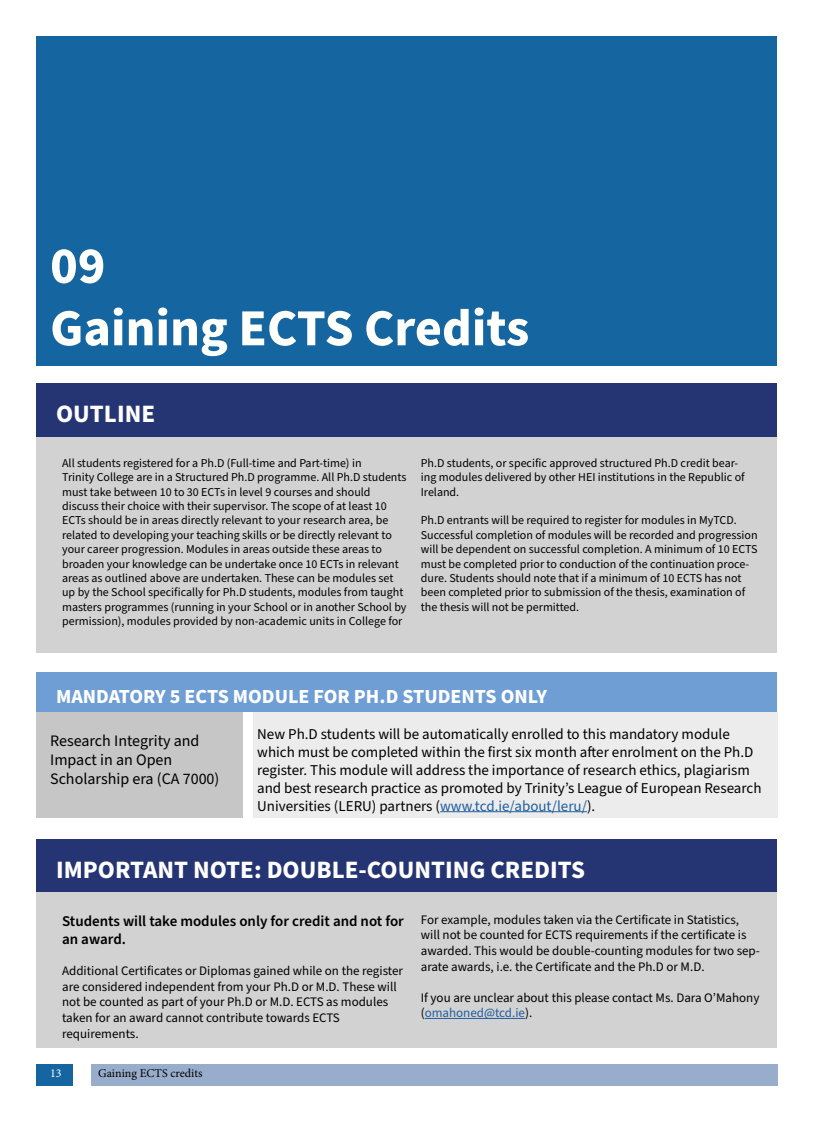
<style>
.page{position:relative;width:814px;height:1122px;background:#fff}
.page>*{position:absolute;margin:0;border:0;box-sizing:border-box;transform-origin:0 0}
.t1{font:700 52px/62.4px "Source Sans Pro";color:#fffffb}
.t2{font:700 25px "Source Sans Pro";color:#fff}
.t3{font:700 20px "Source Sans Pro";color:#fff}
.t4{font:16px/19.2px "Source Sans Pro";color:#000}
.t5{font:15px/18px "Source Sans Pro";color:#000}
.t6{font:600 15px/18px "Source Sans Pro";color:#000}
.t7{font:13px/15.6px "Source Sans Pro";color:#000}
.t8{font:12px/14.4px "Source Sans Pro";color:#000}
.t9{font:12px "Minion Pro";color:#000}
.t10{font:12px "Minion Pro";color:#fff}
.s1{color:#215e9e}
</style>
<div class="page">
<div style="left:36px;top:36px;width:741px;height:330px;background:#1566a0"></div>
<div style="left:36px;top:383px;width:741px;height:53px;background:#253472"></div>
<div style="left:36px;top:437px;width:741px;height:215px;background:#d2d2d2"></div>
<div style="left:36px;top:673px;width:741px;height:39px;background:#6e9ed4"></div>
<div style="left:36px;top:712px;width:207px;height:105px;background:#c6c6c6"></div>
<div style="left:253px;top:712px;width:524px;height:105px;background:#ececec"></div>
<hr style="left:440px;top:811px;width:147px;height:1px;background:#215e9e">
<div style="left:36px;top:839px;width:741px;height:53px;background:#253472"></div>
<div style="left:36px;top:892px;width:741px;height:155px;background:#d2d2d2"></div>
<hr style="left:425px;top:1018px;width:100px;height:1px;background:#215e9e">
<div style="left:92px;top:1064px;width:686px;height:22px;background:#98adcc"></div>
<div style="left:36px;top:1064px;width:36px;height:22px;background:#1566a0"></div>
<h1 class="t1" style="left:50px;top:236px;width:480px">09<br>Gaining ECTS Credits</h1>
<h2 class="t2" style="left:56px;top:396px;width:100px">OUTLINE</h2>
<p class="t8" style="left:62px;top:456px;width:346px">All students registered for a Ph.D (Full-time and Part-time) in<br>Trinity College are in a Structured Ph.D programme. All Ph.D students must take between 10 to 30 ECTs in level 9 courses and should discuss their choice with their supervisor. The scope of at least 10<br>ECTs should be in areas directly relevant to your research area, be related to developing your teaching skills or be directly relevant to your career progression. Modules in areas outside these areas to broaden your knowledge can be undertake once 10 ECTs in relevant areas as outlined above are undertaken. These can be modules set up by the School specifically for Ph.D students, modules from taught masters programmes (running in your School or in another School by permission), modules provided by non-academic units in College for</p>
<p class="t8" style="left:421px;top:456px;width:325px">Ph.D students, or specific approved structured Ph.D credit bear&shy;ing modules delivered by other HEI institutions in the Republic of<br>Ireland.</p>
<p class="t8" style="left:421px;top:514px;width:338px">Ph.D entrants will be required to register for modules in MyTCD.<br>Successful completion of modules will be recorded and progression will be dependent on successful completion. A minimum of 10 ECTS must be completed prior to conduction of the continuation proce&shy;dure. Students should note that if a minimum of 10 ECTS has not been completed prior to submission of the thesis, examination of the thesis will not be permitted.</p>
<h3 class="t3" style="left:56px;top:683px;width:492px">MANDATORY 5 ECTS MODULE FOR PH.D STUDENTS ONLY</h3>
<h3 class="t4" style="left:50px;top:731px;width:171px">Research Integrity and<br>Impact in an Open<br>Scholarship era (CA 7000)</h3>
<p class="t5" style="left:257px;top:725px;width:506px">New Ph.D students will be automatically enrolled to this mandatory module which must be completed within the first six month after enrolment on the Ph.D register. This module will address the importance of research ethics, plagiarism and best research practice as promoted by Trinity’s League of European Research Universities (LERU) partners (<span class="s1">www.tcd.ie/about/leru/</span>).</p>
<h2 class="t2" style="left:56px;top:852px;width:530px">IMPORTANT NOTE: DOUBLE-COUNTING CREDITS</h2>
<p class="t6" style="left:62px;top:912px;width:343px">Students will take modules only for credit and not for an award.</p>
<p class="t7" style="left:62px;top:963px;width:342px">Additional Certificates or Diplomas gained while on the register are considered independent from your Ph.D or M.D. These will not be counted as part of your Ph.D or M.D. ECTS as modules taken for an award cannot contribute towards ECTS requirements.</p>
<p class="t7" style="left:421px;top:912px;width:341px">For example, modules taken via the Certificate in Statistics, will not be counted for ECTS requirements if the certificate is awarded. This would be double-counting modules for two sep&shy;arate awards, i.e. the Certificate and the Ph.D or M.D.</p>
<p class="t7" style="left:421px;top:990px;width:340px">If you are unclear about this please contact Ms. Dara O’Mahony (<span class="s1">omahoned@tcd.ie</span>).</p>
<p class="t10" style="left:50px;top:1065px;width:13px">13</p>
<p class="t9" style="left:98px;top:1065px;width:106px">Gaining ECTS credits</p>
</div>
